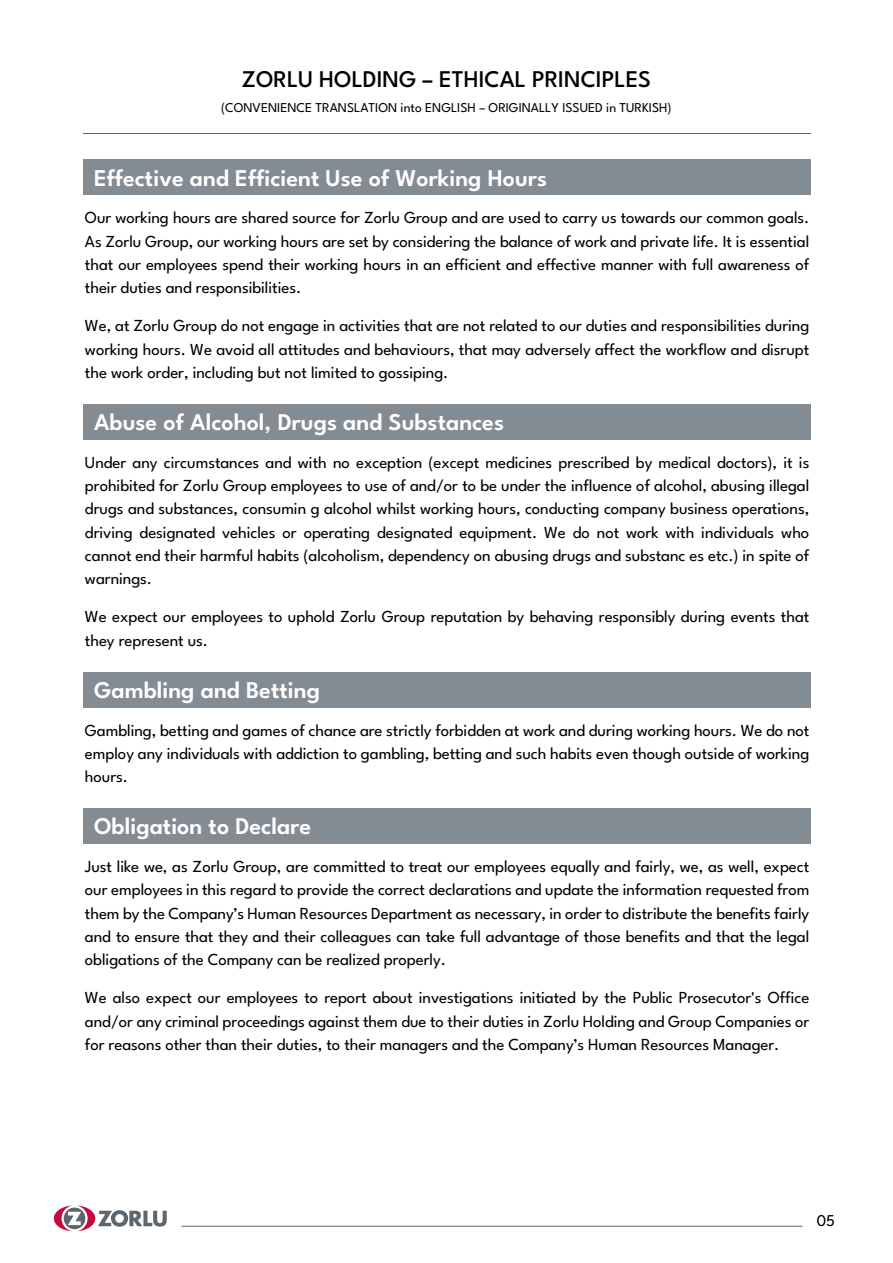
<style>
.page{position:relative;width:893px;height:1263px;background:#fff}
.page>*{position:absolute;margin:0;border:0;box-sizing:border-box;transform-origin:0 0}
.t1{font:600 24px "League Spartan";color:#fff}
.t2{font:500 24px "League Spartan";color:#000}
.t3{font:16.8px/23.2px "League Spartan";letter-spacing:-.005em;color:#000;text-align:justify}
.t4{font:16.5px "League Spartan";color:#000}
.t5{font:13.5px "League Spartan";color:#000}
</style>
<div class="page">
<svg style="left:54px;top:1205px;width:113px;height:26px"></svg>
<hr style="left:181px;top:1226px;width:622px;height:1px;background:#5c666f">
<div style="left:83px;top:160px;width:727px;height:35px;background:#848c93"></div>
<div style="left:83px;top:404px;width:727px;height:36px;background:#848c93"></div>
<div style="left:83px;top:672px;width:727px;height:35px;background:#848c93"></div>
<div style="left:83px;top:808px;width:727px;height:36px;background:#848c93"></div>
<hr style="left:83px;top:133px;width:727px;height:1px;background:#5c666f">
<h1 class="t2" style="left:242px;top:61px;width:411px">ZORLU HOLDING – ETHICAL PRINCIPLES</h1>
<p class="t5" style="left:221px;top:98px;width:452px">(CONVENIENCE TRANSLATION into ENGLISH – ORIGINALLY ISSUED in TURKISH)</p>
<h1 class="t1" style="left:94px;top:160px;width:455px">Effective and Efficient Use of Working Hours</h1>
<p class="t3" style="left:85px;top:205px;width:726px">Our working hours are shared source for Zorlu Group and are used to carry us towards our common goals.<br>As Zorlu Group, our working hours are set by considering the balance of work and private life. It is essential that our employees spend their working hours in an efficient and effective manner with full awareness of their duties and responsibilities.</p>
<p class="t3" style="left:85px;top:313px;width:726px">We, at Zorlu Group do not engage in activities that are not related to our duties and responsibilities during working hours. We avoid all attitudes and behaviours, that may adversely affect the workflow and disrupt the work order, including but not limited to gossiping.</p>
<h1 class="t1" style="left:94px;top:405px;width:412px">Abuse of Alcohol, Drugs and Substances</h1>
<p class="t3" style="left:85px;top:449px;width:726px">Under any circumstances and with no exception (except medicines prescribed by medical doctors), it is prohibited for Zorlu Group employees to use of and/or to be under the influence of alcohol, abusing illegal drugs and substances, consumin g alcohol whilst working hours, conducting company business operations, driving designated vehicles or operating designated equipment. We do not work with individuals who cannot end their harmful habits (alcoholism, dependency on abusing drugs and substanc es etc.) in spite of warnings.</p>
<p class="t3" style="left:85px;top:604px;width:726px">We expect our employees to uphold Zorlu Group reputation by behaving responsibly during events that they represent us.</p>
<h1 class="t1" style="left:94px;top:672px;width:227px">Gambling and Betting</h1>
<p class="t3" style="left:85px;top:717px;width:726px">Gambling, betting and games of chance are strictly forbidden at work and during working hours. We do not employ any individuals with addiction to gambling, betting and such habits even though outside of working hours.</p>
<h1 class="t1" style="left:94px;top:809px;width:219px">Obligation to Declare</h1>
<p class="t3" style="left:85px;top:853px;width:726px">Just like we, as Zorlu Group, are committed to treat our employees equally and fairly, we, as well, expect our employees in this regard to provide the correct declarations and update the information requested from them by the Company’s Human Resources Department as necessary, in order to distribute the benefits fairly and to ensure that they and their colleagues can take full advantage of those benefits and that the legal obligations of the Company can be realized properly.</p>
<p class="t3" style="left:85px;top:985px;width:726px">We also expect our employees to report about investigations initiated by the Public Prosecutor's Office and/or any criminal proceedings against them due to their duties in Zorlu Holding and Group Companies or for reasons other than their duties, to their managers and the Company’s Human Resources Manager.</p>
<p class="t4" style="left:817px;top:1209px;width:20px">05</p>
</div>
